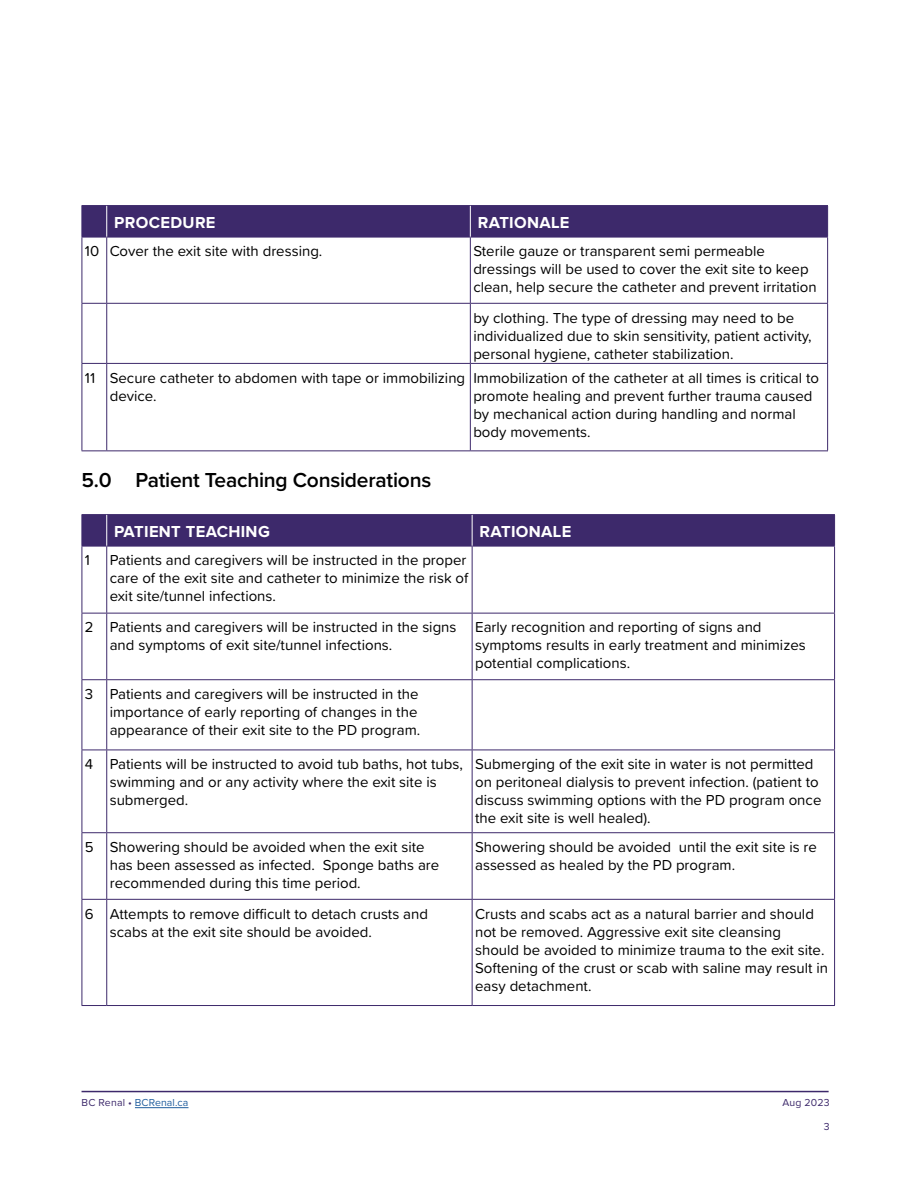
<style>
.page{position:relative;width:918px;height:1188px;background:#fff}
.page>*{position:absolute;margin:0;border:0;box-sizing:border-box;transform-origin:0 0}
.t1{font:600 21px "Proxima Nova";letter-spacing:-.01em;color:#000}
.t2{font:700 16.5px "Proxima Nova";letter-spacing:.02em;color:#fff}
.t3{font:15px/18px "Proxima Soft";color:#000}
.t4{font:10.5px "Proxima Nova";letter-spacing:.01em;color:#215e9e}
.t5{font:10.5px "Proxima Nova";letter-spacing:.02em;color:#3d296b}
.s1{color:#3d296b}
</style>
<div class="page">
<svg style="left:83px;top:238px;width:744px;height:212px"></svg>
<div style="left:82px;top:205px;width:746px;height:33px;background:#3d296b"></div>
<hr style="left:82px;top:237px;width:1px;height:66px;background:#3d296b">
<hr style="left:107px;top:237px;width:363px;height:1px;background:#3d296b">
<hr style="left:106px;top:237px;width:1px;height:66px;background:#3d296b">
<hr style="left:470px;top:237px;width:358px;height:1px;background:#3d296b">
<hr style="left:470px;top:237px;width:1px;height:66px;background:#3d296b">
<hr style="left:827px;top:237px;width:1px;height:66px;background:#3d296b">
<svg style="left:82px;top:303px;width:25px;height:1px"></svg>
<hr style="left:82px;top:304px;width:1px;height:59px;background:#3d296b">
<hr style="left:107px;top:303px;width:363px;height:1px;background:#3d296b">
<hr style="left:106px;top:304px;width:1px;height:59px;background:#3d296b">
<hr style="left:470px;top:303px;width:358px;height:1px;background:#3d296b">
<hr style="left:470px;top:304px;width:1px;height:59px;background:#3d296b">
<hr style="left:827px;top:304px;width:1px;height:59px;background:#3d296b">
<svg style="left:82px;top:363px;width:25px;height:1px"></svg>
<hr style="left:82px;top:364px;width:1px;height:86px;background:#3d296b">
<hr style="left:107px;top:363px;width:363px;height:1px;background:#3d296b">
<hr style="left:106px;top:364px;width:1px;height:86px;background:#3d296b">
<hr style="left:470px;top:363px;width:358px;height:1px;background:#3d296b">
<hr style="left:470px;top:364px;width:1px;height:86px;background:#3d296b">
<hr style="left:827px;top:364px;width:1px;height:86px;background:#3d296b">
<svg style="left:82px;top:450px;width:25px;height:1px"></svg>
<hr style="left:107px;top:450px;width:363px;height:1px;background:#3d296b">
<hr style="left:470px;top:450px;width:358px;height:1px;background:#3d296b">
<hr style="left:106px;top:206px;width:1px;height:31px;background:#fff">
<hr style="left:470px;top:206px;width:1px;height:31px;background:#fff">
<svg style="left:83px;top:547px;width:751px;height:458px"></svg>
<div style="left:82px;top:514px;width:753px;height:33px;background:#3d296b"></div>
<hr style="left:82px;top:546px;width:1px;height:67px;background:#3d296b">
<hr style="left:107px;top:546px;width:365px;height:1px;background:#3d296b">
<hr style="left:106px;top:546px;width:1px;height:67px;background:#3d296b">
<hr style="left:472px;top:546px;width:363px;height:1px;background:#3d296b">
<hr style="left:472px;top:546px;width:1px;height:67px;background:#3d296b">
<hr style="left:834px;top:546px;width:1px;height:67px;background:#3d296b">
<svg style="left:83px;top:613px;width:23px;height:1px"></svg>
<hr style="left:82px;top:613px;width:1px;height:66px;background:#3d296b">
<hr style="left:107px;top:613px;width:365px;height:1px;background:#3d296b">
<hr style="left:106px;top:613px;width:1px;height:66px;background:#3d296b">
<hr style="left:472px;top:613px;width:363px;height:1px;background:#3d296b">
<hr style="left:472px;top:613px;width:1px;height:66px;background:#3d296b">
<hr style="left:834px;top:613px;width:1px;height:66px;background:#3d296b">
<svg style="left:82px;top:679px;width:25px;height:1px"></svg>
<hr style="left:82px;top:680px;width:1px;height:70px;background:#3d296b">
<hr style="left:107px;top:679px;width:365px;height:1px;background:#3d296b">
<hr style="left:106px;top:680px;width:1px;height:70px;background:#3d296b">
<hr style="left:472px;top:679px;width:363px;height:1px;background:#3d296b">
<hr style="left:472px;top:680px;width:1px;height:70px;background:#3d296b">
<hr style="left:834px;top:680px;width:1px;height:70px;background:#3d296b">
<svg style="left:83px;top:750px;width:23px;height:1px"></svg>
<hr style="left:82px;top:750px;width:1px;height:82px;background:#3d296b">
<hr style="left:107px;top:750px;width:365px;height:1px;background:#3d296b">
<hr style="left:106px;top:750px;width:1px;height:82px;background:#3d296b">
<hr style="left:472px;top:750px;width:363px;height:1px;background:#3d296b">
<hr style="left:472px;top:750px;width:1px;height:82px;background:#3d296b">
<hr style="left:834px;top:750px;width:1px;height:82px;background:#3d296b">
<svg style="left:82px;top:832px;width:25px;height:1px"></svg>
<hr style="left:82px;top:833px;width:1px;height:66px;background:#3d296b">
<hr style="left:107px;top:832px;width:365px;height:1px;background:#3d296b">
<hr style="left:106px;top:833px;width:1px;height:66px;background:#3d296b">
<hr style="left:472px;top:832px;width:363px;height:1px;background:#3d296b">
<hr style="left:472px;top:833px;width:1px;height:66px;background:#3d296b">
<hr style="left:834px;top:833px;width:1px;height:66px;background:#3d296b">
<svg style="left:82px;top:899px;width:25px;height:1px"></svg>
<hr style="left:82px;top:900px;width:1px;height:105px;background:#3d296b">
<hr style="left:107px;top:899px;width:365px;height:1px;background:#3d296b">
<hr style="left:106px;top:900px;width:1px;height:105px;background:#3d296b">
<hr style="left:472px;top:899px;width:363px;height:1px;background:#3d296b">
<hr style="left:472px;top:900px;width:1px;height:105px;background:#3d296b">
<hr style="left:834px;top:900px;width:1px;height:105px;background:#3d296b">
<svg style="left:82px;top:1005px;width:25px;height:1px"></svg>
<hr style="left:107px;top:1005px;width:365px;height:1px;background:#3d296b">
<hr style="left:472px;top:1005px;width:363px;height:1px;background:#3d296b">
<hr style="left:106px;top:515px;width:1px;height:31px;background:#fff">
<hr style="left:472px;top:515px;width:1px;height:31px;background:#fff">
<hr style="left:82px;top:1091px;width:747px;height:1px;background:#3d296b">
<hr style="left:135px;top:1107px;width:54px;height:1px;background:#215e9e">
<p class="t2" style="left:114px;top:215px;width:103px">PROCEDURE</p>
<p class="t2" style="left:478px;top:215px;width:93px">RATIONALE</p>
<p class="t3" style="left:85px;top:242px;width:239px">10 Cover the exit site with dressing.</p>
<p class="t3" style="left:473px;top:242px;width:345px">Sterile gauze or transparent semi permeable dressings will be used to cover the exit site to keep clean, help secure the catheter and prevent irritation</p>
<p class="t3" style="left:473px;top:308px;width:340px">by clothing. The type of dressing may need to be individualized due to skin sensitivity, patient activity, personal hygiene, catheter stabilization.</p>
<p class="t3" style="left:110px;top:368px;width:357px;text-indent:-25px">11 Secure catheter to abdomen with tape or immobilizing device.</p>
<p class="t3" style="left:473px;top:368px;width:347px">Immobilization of the catheter at all times is critical to promote healing and prevent further trauma caused by mechanical action during handling and normal body movements.</p>
<h1 class="t1" style="left:82px;top:465px;width:351px">5.0 Patient Teaching Considerations</h1>
<p class="t2" style="left:114px;top:524px;width:157px">PATIENT TEACHING</p>
<p class="t2" style="left:480px;top:524px;width:93px">RATIONALE</p>
<p class="t3" style="left:85px;top:551px;width:7px">1</p>
<p class="t3" style="left:110px;top:551px;width:360px">Patients and caregivers will be instructed in the proper care of the exit site and catheter to minimize the risk of exit site/tunnel infections.</p>
<p class="t3" style="left:110px;top:618px;width:348px;text-indent:-25px">2 Patients and caregivers will be instructed in the signs and symptoms of exit site/tunnel infections.</p>
<p class="t3" style="left:475px;top:618px;width:332px">Early recognition and reporting of signs and symptoms results in early treatment and minimizes potential complications.</p>
<p class="t3" style="left:110px;top:684px;width:312px;text-indent:-25px">3 Patients and caregivers will be instructed in the importance of early reporting of changes in the appearance of their exit site to the PD program.</p>
<p class="t3" style="left:110px;top:755px;width:355px;text-indent:-25px">4 Patients will be instructed to avoid tub baths, hot tubs, swimming and or any activity where the exit site is submerged.</p>
<p class="t3" style="left:475px;top:755px;width:348px">Submerging of the exit site in water is not permitted on peritoneal dialysis to prevent infection. (patient to discuss swimming options with the PD program once the exit site is well healed).</p>
<p class="t3" style="left:110px;top:837px;width:331px;text-indent:-25px">5 Showering should be avoided when the exit site has been assessed as infected. Sponge baths are recommended during this time period.</p>
<p class="t3" style="left:475px;top:837px;width:343px">Showering should be avoided until the exit site is re assessed as healed by the PD program.</p>
<p class="t3" style="left:110px;top:904px;width:320px;text-indent:-25px">6 Attempts to remove difficult to detach crusts and scabs at the exit site should be avoided.</p>
<p class="t3" style="left:475px;top:904px;width:354px">Crusts and scabs act as a natural barrier and should not be removed. Aggressive exit site cleansing should be avoided to minimize trauma to the exit site.<br>Softening of the crust or scab with saline may result in easy detachment.</p>
<p class="t4" style="left:82px;top:1098px;width:108px"><span class="s1">BC Renal •</span> BCRenal.ca</p>
<p class="t5" style="left:782px;top:1098px;width:49px">Aug 2023</p>
<p class="t5" style="left:824px;top:1122px;width:7px">3</p>
</div>
